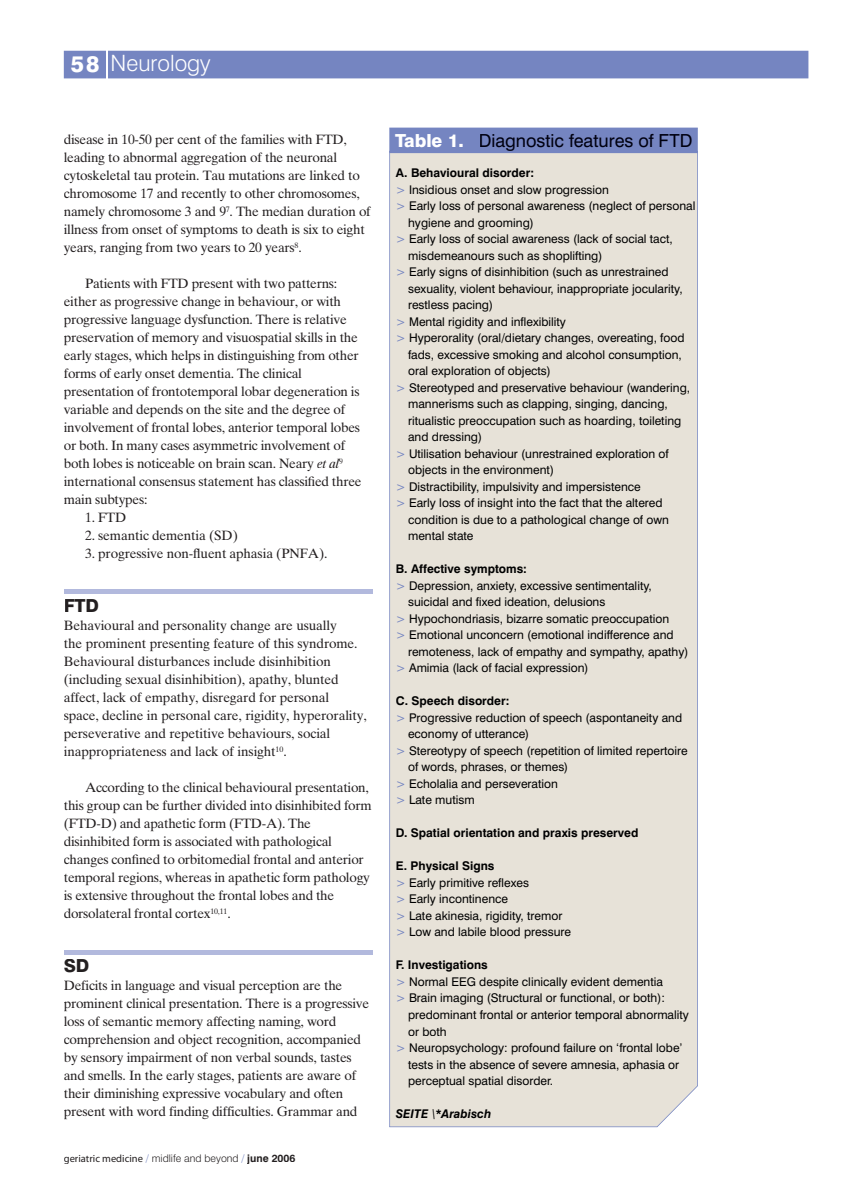
<style>
.page{position:relative;width:851px;height:1191px;background:#fff}
.page>*{position:absolute;margin:0;border:0;box-sizing:border-box;transform-origin:0 0}
.t1{font:300 22.5px "Swiss 721 BT";color:#fff}
.t2{font:18px "Swiss 721 BT";color:#000010}
.t3{font:800 18px "Swiss 721 BT";color:#231f20}
.t4{font:13.5px/18px "Times Ten";letter-spacing:-.02em;color:#231f20}
.t5{font:12px/16.5px "Swiss 721 BT";color:#000}
.t6{font:700 12px "Swiss 721 BT";color:#000}
.t7{font:italic 700 12px "Swiss 721 BT";color:#000}
.t8{font:10.5px "Myriad Pro";color:#231f20}
.s1{font-weight:800}
.s2{font-style:italic}
.s3{font-family:"Swiss 721 BT";font-weight:300;color:#7585c1}
.s4{font-family:"Swiss 721 BT";font-weight:300}
.s5{font-family:"Swiss 721 BT";font-weight:700}
.s6{font-weight:800;color:#fff}
.s7{color:#7585c1}
.s8{font-weight:700}
</style>
<div class="page">
<div style="left:64px;top:51px;width:744px;height:27px;background:#7585c1"></div>
<div style="left:64px;top:589px;width:308px;height:5px;background:#b2b9dd"></div>
<div style="left:64px;top:949px;width:308px;height:5px;background:#b2b9dd"></div>
<hr style="left:106px;top:50px;width:2px;height:30px;background:#fff">
<div style="left:389px;top:153px;width:308px;height:974px;background:#e7e2d8"></div>
<div style="left:389px;top:128px;width:308px;height:25px;background:#7585c1"></div>
<h1 class="t1" style="left:71px;top:49px;width:142px"><span class="s1">58</span> Neurology</h1>
<p class="t4" style="left:64px;top:130px;width:308px">disease in 10-50 per cent of the families with FTD, leading to abnormal aggregation of the neuronal cytoskeletal tau protein. Tau mutations are linked to chromosome 17 and recently to other chromosomes, namely chromosome 3 and 9<sup>7</sup>. The median duration of illness from onset of symptoms to death is six to eight years, ranging from two years to 20 years<sup>8</sup>.</p>
<p class="t4" style="left:64px;top:274px;width:299px;text-indent:21px">Patients with FTD present with two patterns: either as progressive change in behaviour, or with progressive language dysfunction. There is relative preservation of memory and visuospatial skills in the early stages, which helps in distinguishing from other forms of early onset dementia. The clinical presentation of frontotemporal lobar degeneration is variable and depends on the site and the degree of involvement of frontal lobes, anterior temporal lobes or both. In many cases asymmetric involvement of both lobes is noticeable on brain scan. Neary <span class="s2">et al</span><sup>9 </sup>international consensus statement has classified three main subtypes:</p>
<p class="t4" style="left:85px;top:508px;width:43px">1. FTD</p>
<p class="t4" style="left:85px;top:526px;width:154px">2. semantic dementia (SD)</p>
<p class="t4" style="left:85px;top:544px;width:244px">3. progressive non-fluent aphasia (PNFA).</p>
<h2 class="t3" style="left:64px;top:595px;width:37px">FTD</h2>
<p class="t4" style="left:64px;top:616px;width:304px">Behavioural and personality change are usually<br>the prominent presenting feature of this syndrome.<br>Behavioural disturbances include disinhibition (including sexual disinhibition), apathy, blunted affect, lack of empathy, disregard for personal space, decline in personal care, rigidity, hyperorality, perseverative and repetitive behaviours, social inappropriateness and lack of insight<sup>10</sup>.</p>
<p class="t4" style="left:64px;top:778px;width:309px;text-indent:21px">According to the clinical behavioural presentation, this group can be further divided into disinhibited form (FTD-D) and apathetic form (FTD-A). The disinhibited form is associated with pathological changes confined to orbitomedial frontal and anterior temporal regions, whereas in apathetic form pathology is extensive throughout the frontal lobes and the dorsolateral frontal cortex<sup>10,11</sup>.</p>
<h2 class="t3" style="left:64px;top:955px;width:27px">SD</h2>
<p class="t4" style="left:64px;top:976px;width:307px">Deficits in language and visual perception are the prominent clinical presentation. There is a progressive loss of semantic memory affecting naming, word comprehension and object recognition, accompanied by sensory impairment of non verbal sounds, tastes and smells. In the early stages, patients are aware of their diminishing expressive vocabulary and often present with word finding difficulties. Grammar and</p>
<p class="t8" style="left:64px;top:1152px;width:233px">geriatric medicine <span class="s3">/</span> <span class="s4">midlife and beyond</span> <span class="s3">/</span> <span class="s5">june 2006</span></p>
<h2 class="t2" style="left:395px;top:129px;width:299px"><span class="s6">Table 1.</span> Diagnostic features of FTD</h2>
<p class="t6" style="left:395px;top:166px;width:140px">A. Behavioural disorder:</p>
<p class="t5" style="left:395px;top:181px;width:215px"><span class="s7">&gt;</span> Insidious onset and slow progression</p>
<p class="t5" style="left:395px;top:197px;width:301px"><span class="s7">&gt;</span> Early loss of personal awareness (neglect of personal</p>
<p class="t5" style="left:408px;top:214px;width:127px">hygiene and grooming)</p>
<p class="t5" style="left:395px;top:230px;width:278px"><span class="s7">&gt;</span> Early loss of social awareness (lack of social tact,</p>
<p class="t5" style="left:408px;top:247px;width:196px">misdemeanours such as shoplifting)</p>
<p class="t5" style="left:395px;top:263px;width:274px"><span class="s7">&gt;</span> Early signs of disinhibition (such as unrestrained</p>
<p class="t5" style="left:408px;top:280px;width:276px">sexuality, violent behaviour, inappropriate jocularity,</p>
<p class="t5" style="left:408px;top:296px;width:86px">restless pacing)</p>
<p class="t5" style="left:395px;top:313px;width:172px"><span class="s7">&gt;</span> Mental rigidity and inflexibility</p>
<p class="t5" style="left:395px;top:329px;width:290px"><span class="s7">&gt;</span> Hyperorality (oral/dietary changes, overeating, food</p>
<p class="t5" style="left:408px;top:346px;width:275px">fads, excessive smoking and alcohol consumption,</p>
<p class="t5" style="left:408px;top:362px;width:144px">oral exploration of objects)</p>
<p class="t5" style="left:395px;top:379px;width:296px"><span class="s7">&gt;</span> Stereotyped and preservative behaviour (wandering,</p>
<p class="t5" style="left:408px;top:395px;width:261px">mannerisms such as clapping, singing, dancing,</p>
<p class="t5" style="left:408px;top:412px;width:275px">ritualistic preoccupation such as hoarding, toileting</p>
<p class="t5" style="left:408px;top:428px;width:76px">and dressing)</p>
<p class="t5" style="left:395px;top:445px;width:274px"><span class="s7">&gt;</span> Utilisation behaviour (unrestrained exploration of</p>
<p class="t5" style="left:408px;top:461px;width:147px">objects in the environment)</p>
<p class="t5" style="left:395px;top:478px;width:246px"><span class="s7">&gt;</span> Distractibility, impulsivity and impersistence</p>
<p class="t5" style="left:395px;top:494px;width:268px"><span class="s7">&gt;</span> Early loss of insight into the fact that the altered</p>
<p class="t5" style="left:408px;top:511px;width:262px">condition is due to a pathological change of own</p>
<p class="t5" style="left:408px;top:527px;width:67px">mental state</p>
<p class="t6" style="left:395px;top:562px;width:133px">B. Affective symptoms:</p>
<p class="t5" style="left:395px;top:577px;width:257px"><span class="s7">&gt;</span> Depression, anxiety, excessive sentimentality,</p>
<p class="t5" style="left:408px;top:593px;width:199px">suicidal and fixed ideation, delusions</p>
<p class="t5" style="left:395px;top:610px;width:275px"><span class="s7">&gt;</span> Hypochondriasis, bizarre somatic preoccupation</p>
<p class="t5" style="left:395px;top:626px;width:279px"><span class="s7">&gt;</span> Emotional unconcern (emotional indifference and</p>
<p class="t5" style="left:408px;top:643px;width:282px">remoteness, lack of empathy and sympathy, apathy)</p>
<p class="t5" style="left:395px;top:659px;width:194px"><span class="s7">&gt;</span> Amimia (lack of facial expression)</p>
<p class="t6" style="left:395px;top:694px;width:115px">C. Speech disorder:</p>
<p class="t5" style="left:395px;top:709px;width:288px"><span class="s7">&gt;</span> Progressive reduction of speech (aspontaneity and</p>
<p class="t5" style="left:408px;top:725px;width:123px">economy of utterance)</p>
<p class="t5" style="left:395px;top:742px;width:293px"><span class="s7">&gt;</span> Stereotypy of speech (repetition of limited repertoire</p>
<p class="t5" style="left:408px;top:758px;width:162px">of words, phrases, or themes)</p>
<p class="t5" style="left:395px;top:775px;width:164px"><span class="s7">&gt;</span> Echolalia and perseveration</p>
<p class="t5" style="left:395px;top:791px;width:80px"><span class="s7">&gt;</span> Late mutism</p>
<p class="t6" style="left:395px;top:826px;width:244px">D. Spatial orientation and praxis preserved</p>
<p class="t5" style="left:395px;top:857px;width:177px"><span class="s8">E. Physical Signs<br></span><span class="s7">&gt;</span> Early primitive reflexes<br><span class="s7">&gt;</span> Early incontinence<br><span class="s7">&gt;</span> Late akinesia, rigidity, tremor <span class="s7">&gt;</span> Low and labile blood pressure</p>
<p class="t6" style="left:395px;top:958px;width:93px">F. Investigations</p>
<p class="t5" style="left:395px;top:973px;width:269px"><span class="s7">&gt;</span> Normal EEG despite clinically evident dementia</p>
<p class="t5" style="left:395px;top:989px;width:271px"><span class="s7">&gt;</span> Brain imaging (Structural or functional, or both):</p>
<p class="t5" style="left:408px;top:1006px;width:282px">predominant frontal or anterior temporal abnormality</p>
<p class="t5" style="left:408px;top:1022px;width:40px">or both</p>
<p class="t5" style="left:395px;top:1039px;width:288px"><span class="s7">&gt;</span> Neuropsychology: profound failure on ‘frontal lobe’</p>
<p class="t5" style="left:408px;top:1055px;width:272px">tests in the absence of severe amnesia, aphasia or</p>
<p class="t5" style="left:408px;top:1072px;width:147px">perceptual spatial disorder.</p>
<p class="t7" style="left:395px;top:1106px;width:97px">SEITE \*Arabisch</p>
</div>
